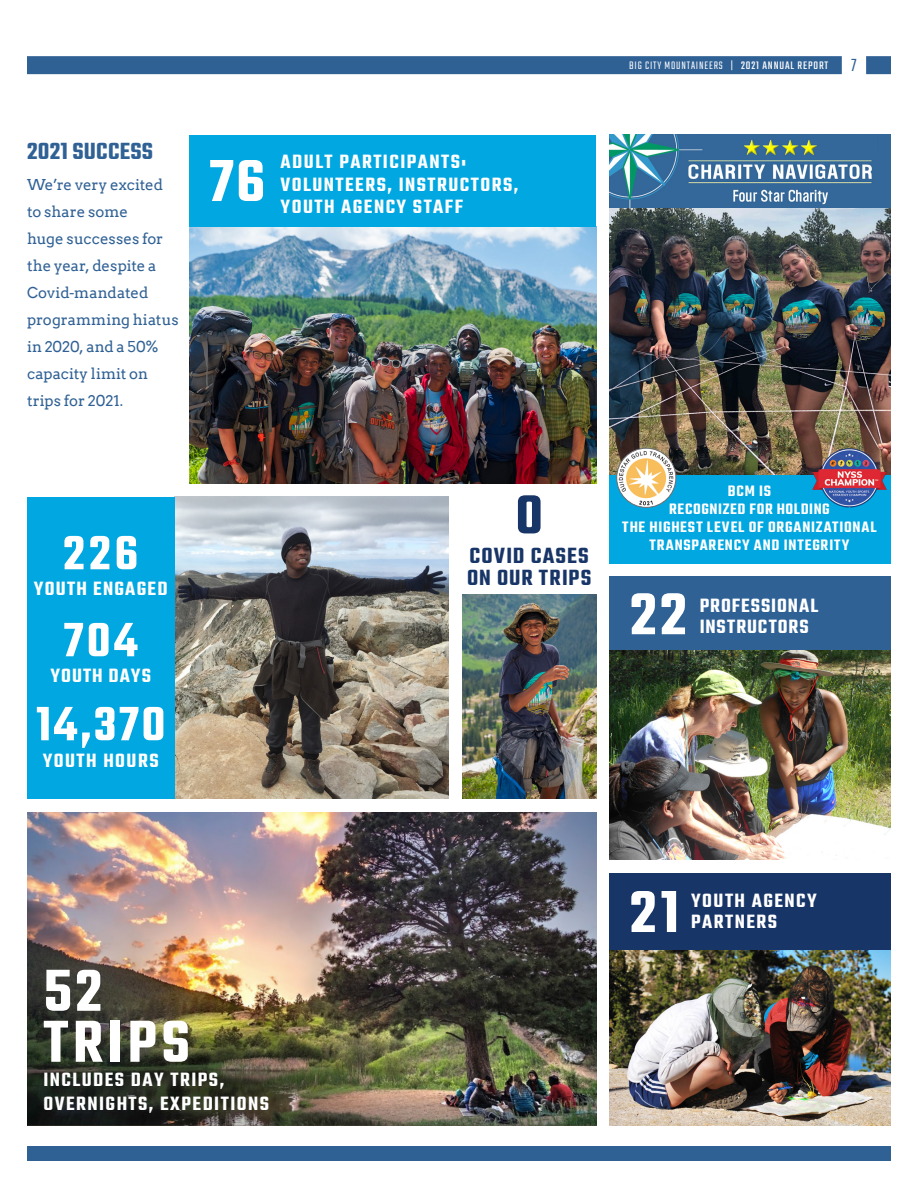
<style>
.page{position:relative;width:918px;height:1188px;background:#fff}
.page>*{position:absolute;margin:0;border:0;box-sizing:border-box;transform-origin:0 0}
.Header_1_-_in_bar{font:600 64.5px "Teko";letter-spacing:.07em;color:#fff}
.t1{font:600 64.5px "Teko";color:#fff}
.t2{font:600 60px "Teko";color:#183567}
.Header_1_-_in_bar-2{font:600 52.5px "Teko";letter-spacing:.06em;color:#fff}
.INTRO_COPY{font:600 25.5px "Teko";letter-spacing:.01em;color:#306195}
.t3{font:600 24px "Teko";letter-spacing:.05em;color:#183567}
.Header_1_-_in_bar-3{font:600 21px/22.5px "Teko";letter-spacing:.07em;color:#fff}
.t4{font:600 21px/21px "Teko";letter-spacing:.055em;color:#fff}
.Header_1_-_in_bar-4{font:600 21px "Teko";letter-spacing:.05em;color:#fff}
.t5{font:600 16.5px/18px "Teko";letter-spacing:.045em;color:#fff;text-align:center}
.INTRO_COPY-2{font:15px/27px "Arvo";letter-spacing:-.005em;color:#306195}
.t6{font:300 12px "Teko";letter-spacing:.07em;color:#fff}
.s1{font-weight:400}
.s2{font-size:19.5px;color:#306195}
</style>
<div class="page">
<img style="left:174px;top:497px;width:275px;height:302px">
<div style="left:27px;top:497px;width:147px;height:302px;background:#00a7e1"></div>
<div style="left:610px;top:873px;width:281px;height:77px;background:#183567"></div>
<img style="left:610px;top:950px;width:281px;height:175px">
<div style="left:610px;top:472px;width:281px;height:92px;background:#00a7e1"></div>
<img style="left:610px;top:650px;width:281px;height:209px">
<img style="left:462px;top:594px;width:134px;height:205px">
<img style="left:189px;top:226px;width:407px;height:257px">
<div style="left:610px;top:577px;width:281px;height:73px;background:#306195"></div>
<div style="left:189px;top:135px;width:407px;height:91px;background:#00a7e1"></div>
<img style="left:610px;top:135px;width:281px;height:340px">
<img style="left:27px;top:812px;width:569px;height:313px">
<img style="left:813px;top:447px;width:74px;height:61px">
<img style="left:617px;top:448px;width:59px;height:59px;border-radius:30px">
<div style="left:617px;top:448px;width:59px;height:60px;border:1px solid #6c6d70;border-radius:50%"></div>
<div style="left:866px;top:56px;width:25px;height:18px;background:#306195"></div>
<div style="left:27px;top:56px;width:815px;height:18px;background:#306195"></div>
<div style="left:27px;top:1146px;width:864px;height:15px;background:#306195"></div>
<p class="INTRO_COPY" style="left:27px;top:136px;width:128px">2021 SUCCESS</p>
<p class="INTRO_COPY-2" style="left:27px;top:172px;width:153px">We’re very excited to share some<br>huge successes for the year, despite a<br>Covid-mandated programming hiatus in 2020, and a 50% capacity limit on trips for 2021.</p>
<p class="Header_1_-_in_bar-2" style="left:63px;top:521px;width:77px">226</p>
<p class="Header_1_-_in_bar-3" style="left:34px;top:579px;width:135px">YOUTH ENGAGED</p>
<p class="Header_1_-_in_bar-2" style="left:64px;top:608px;width:75px">704</p>
<p class="Header_1_-_in_bar-4" style="left:50px;top:662px;width:102px">YOUTH DAYS</p>
<p class="Header_1_-_in_bar-2" style="left:36px;top:692px;width:131px">14,370</p>
<p class="Header_1_-_in_bar-3" style="left:43px;top:751px;width:117px">YOUTH HOURS</p>
<p class="Header_1_-_in_bar" style="left:210px;top:142px;width:57px">76</p>
<p class="Header_1_-_in_bar-3" style="left:281px;top:152px;width:239px">ADULT PARTICIPANTS:<br>VOLUNTEERS, INSTRUCTORS,<br>YOUTH AGENCY STAFF</p>
<p class="t6" style="left:629px;top:58px;width:229px">BIG CITY MOUNTAINEERS | <span class="s1">2021 ANNUAL REPORT</span> <span class="s2">7</span></p>
<p class="t2" style="left:515px;top:478px;width:29px">0</p>
<p class="t3" style="left:470px;top:541px;width:121px">COVID CASES</p>
<p class="t3" style="left:467px;top:563px;width:126px">ON OUR TRIPS</p>
<p class="t5" style="left:622px;top:483px;width:256px">BCM IS<br>RECOGNIZED FOR HOLDING<br>THE HIGHEST LEVEL OF ORGANIZATIONAL<br>TRANSPARENCY AND INTEGRITY</p>
<p class="t1" style="left:630px;top:575px;width:58px">22</p>
<p class="t4" style="left:700px;top:596px;width:120px">PROFESSIONAL</p>
<p class="t4" style="left:700px;top:617px;width:110px">INSTRUCTORS</p>
<p class="Header_1_-_in_bar" style="left:43px;top:951px;width:60px">52</p>
<p class="Header_1_-_in_bar" style="left:43px;top:1002px;width:148px">TRIPS</p>
<p class="Header_1_-_in_bar-3" style="left:43px;top:1069px;width:227px;line-height:24px">INCLUDES DAY TRIPS,<br>OVERNIGHTS, EXPEDITIONS</p>
<p class="t1" style="left:630px;top:873px;width:51px">21</p>
<p class="t4" style="left:691px;top:892px;width:127px">YOUTH AGENCY<br>PARTNERS</p>
</div>
